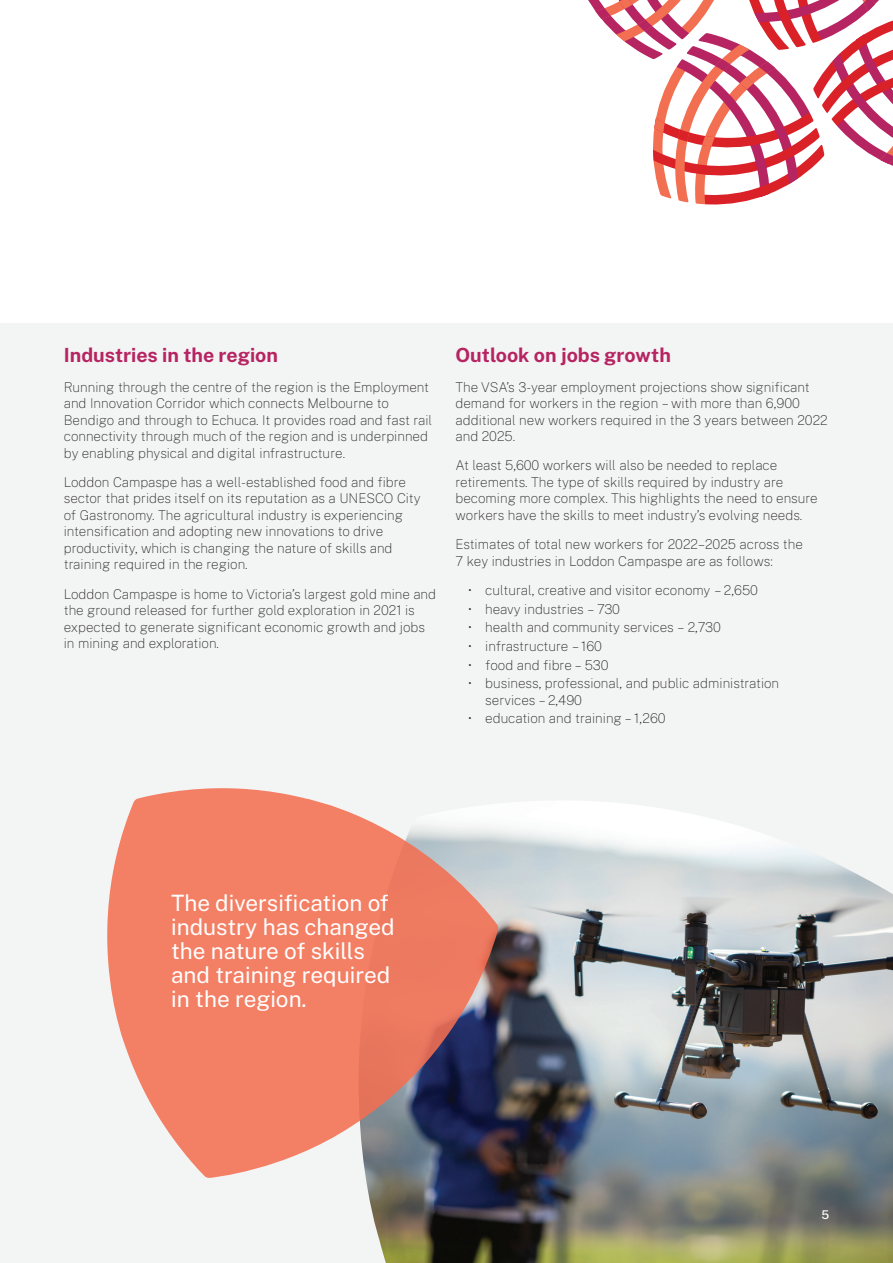
<style>
.page{position:relative;width:893px;height:1263px;background:#fff}
.page>*{position:absolute;margin:0;border:0;box-sizing:border-box;transform-origin:0 0}
.t1{font:22.5px/24px "Public Sans";color:#fff}
.t2{font:700 19.5px "Public Sans";color:#b62462}
.t3{font:100 13.5px/16.5px "Public Sans";color:#231f20}
.t4{font:500 12px "Public Sans";color:#fff}
</style>
<div class="page">
<div style="left:0;top:323px;width:893px;height:940px;background:#f3f4f4"></div>
<svg style="left:588px;top:0;width:305px;height:205px"></svg>
<img style="left:366px;top:801px;width:527px;height:462px">
<svg style="left:107px;top:788px;width:391px;height:390px;fill:#f37f64"></svg>
<h2 class="t2" style="left:64px;top:342px;width:216px">Industries in the region</h2>
<p class="t3" style="left:64px;top:378px;width:370px">Running through the centre of the region is the Employment and Innovation Corridor which connects Melbourne to Bendigo and through to Echuca. It provides road and fast rail connectivity through much of the region and is underpinned by enabling physical and digital infrastructure.</p>
<p class="t3" style="left:64px;top:473px;width:358px">Loddon Campaspe has a well-established food and fibre sector that prides itself on its reputation as a UNESCO City of Gastronomy. The agricultural industry is experiencing intensification and adopting new innovations to drive productivity, which is changing the nature of skills and training required in the region.</p>
<p class="t3" style="left:64px;top:585px;width:374px">Loddon Campaspe is home to Victoria’s largest gold mine and the ground released for further gold exploration in 2021 is expected to generate significant economic growth and jobs in mining and exploration.</p>
<h2 class="t2" style="left:455px;top:342px;width:217px">Outlook on jobs growth</h2>
<p class="t3" style="left:455px;top:378px;width:374px">The VSA’s 3-year employment projections show significant demand for workers in the region – with more than 6,900 additional new workers required in the 3 years between 2022 and 2025.</p>
<p class="t3" style="left:455px;top:457px;width:364px">At least 5,600 workers will also be needed to replace retirements. The type of skills required by industry are becoming more complex. This highlights the need to ensure workers have the skills to meet industry’s evolving needs.</p>
<p class="t3" style="left:455px;top:536px;width:349px">Estimates of total new workers for 2022–2025 across the<br>7 key industries in Loddon Campaspe are as follows:</p>
<p class="t3" style="left:468px;top:581px;width:291px">• cultural, creative and visitor economy – 2,650</p>
<p class="t3" style="left:468px;top:600px;width:153px">• heavy industries – 730</p>
<p class="t3" style="left:468px;top:619px;width:254px">• health and community services – 2,730</p>
<p class="t3" style="left:468px;top:637px;width:135px">• infrastructure – 160</p>
<p class="t3" style="left:468px;top:656px;width:142px">• food and fibre – 530</p>
<p class="t3" style="left:485px;top:675px;width:295px;text-indent:-17px">• business, professional, and public administration services – 2,490</p>
<p class="t3" style="left:468px;top:710px;width:199px">• education and training – 1,260</p>
<h1 class="t1" style="left:171px;top:890px;width:225px">The diversification of industry has changed the nature of skills and training required in the region.</h1>
<p class="t4" style="left:821px;top:1207px;width:9px">5</p>
</div>
